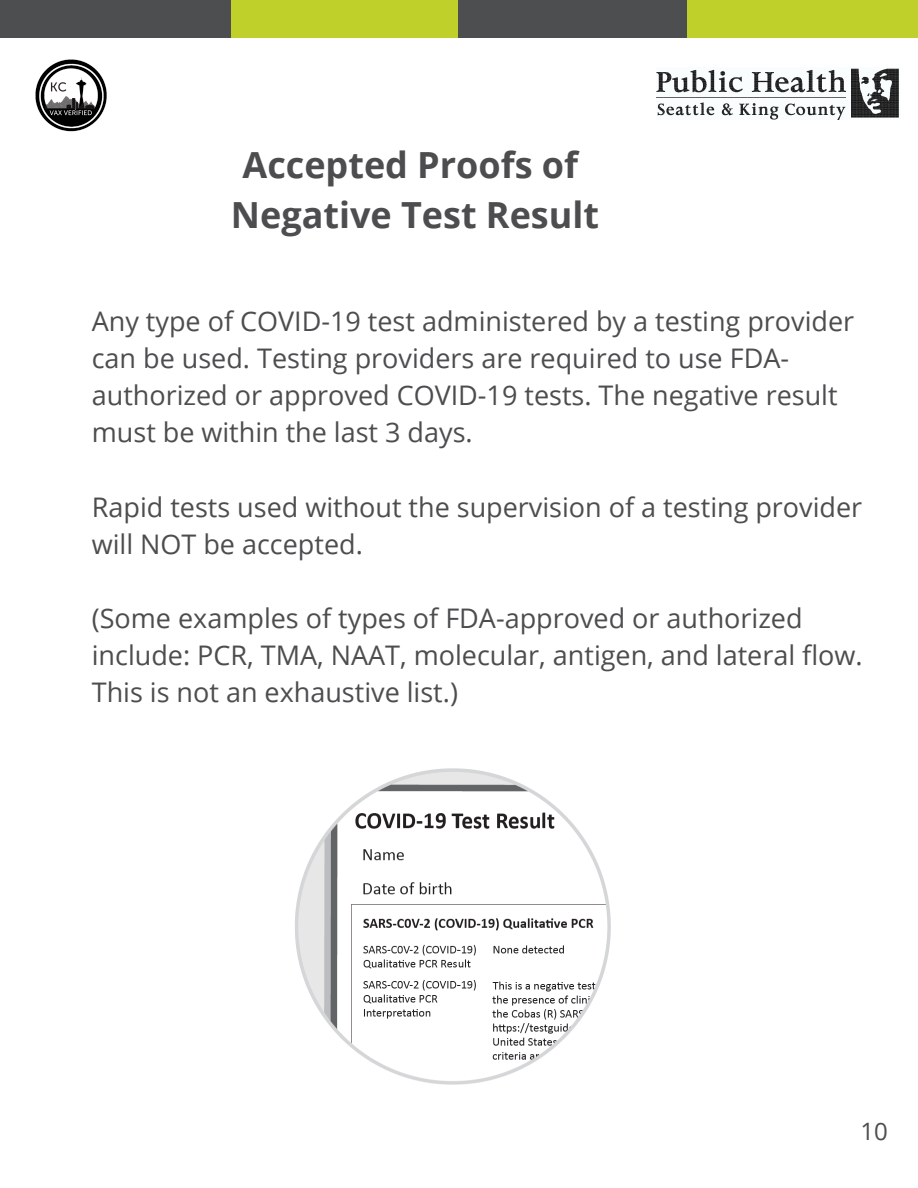
<style>
.page{position:relative;width:918px;height:1188px;background:#fff}
.page>*{position:absolute;margin:0;border:0;box-sizing:border-box;transform-origin:0 0}
.t1{font:700 36px/49.5px "Open Sans";color:#4d4d4f;text-align:center}
.t2{font:27px/37.2px "Open Sans";color:#4d4d4f}
.t3{font:24px "Open Sans";color:#4d4d4f}
</style>
<div class="page">
<div style="left:227px;top:0;width:231px;height:37px;background:#bfd02b"></div>
<div style="left:458px;top:0;width:231px;height:37px;background:#4c4e4f"></div>
<div style="left:687px;top:0;width:231px;height:37px;background:#bfd02b"></div>
<div style="left:0;top:0;width:231px;height:37px;background:#4c4e4f"></div>
<img style="left:35px;top:59px;width:72px;height:73px">
<img style="left:657px;top:68px;width:242px;height:51px">
<img style="left:295px;top:768px;width:316px;height:317px">
<h1 class="t1" style="left:231px;top:139px;width:370px">Accepted Proofs of<br>Negative Test Result</h1>
<p class="t2" style="left:92px;top:302px;width:764px">Any type of COVID-19 test administered by a testing provider can be used. Testing providers are required to use FDA&shy;authorized or approved COVID-19 tests. The negative result must be within the last 3 days.</p>
<p class="t2" style="left:92px;top:487px;width:772px">Rapid tests used without the supervision of a testing provider will NOT be accepted.</p>
<p class="t2" style="left:92px;top:599px;width:772px">(Some examples of types of FDA-approved or authorized include: PCR, TMA, NAAT, molecular, antigen, and lateral flow.<br>This is not an exhaustive list.)</p>
<p class="t3" style="left:861px;top:1114px;width:29px">10</p>
</div>
